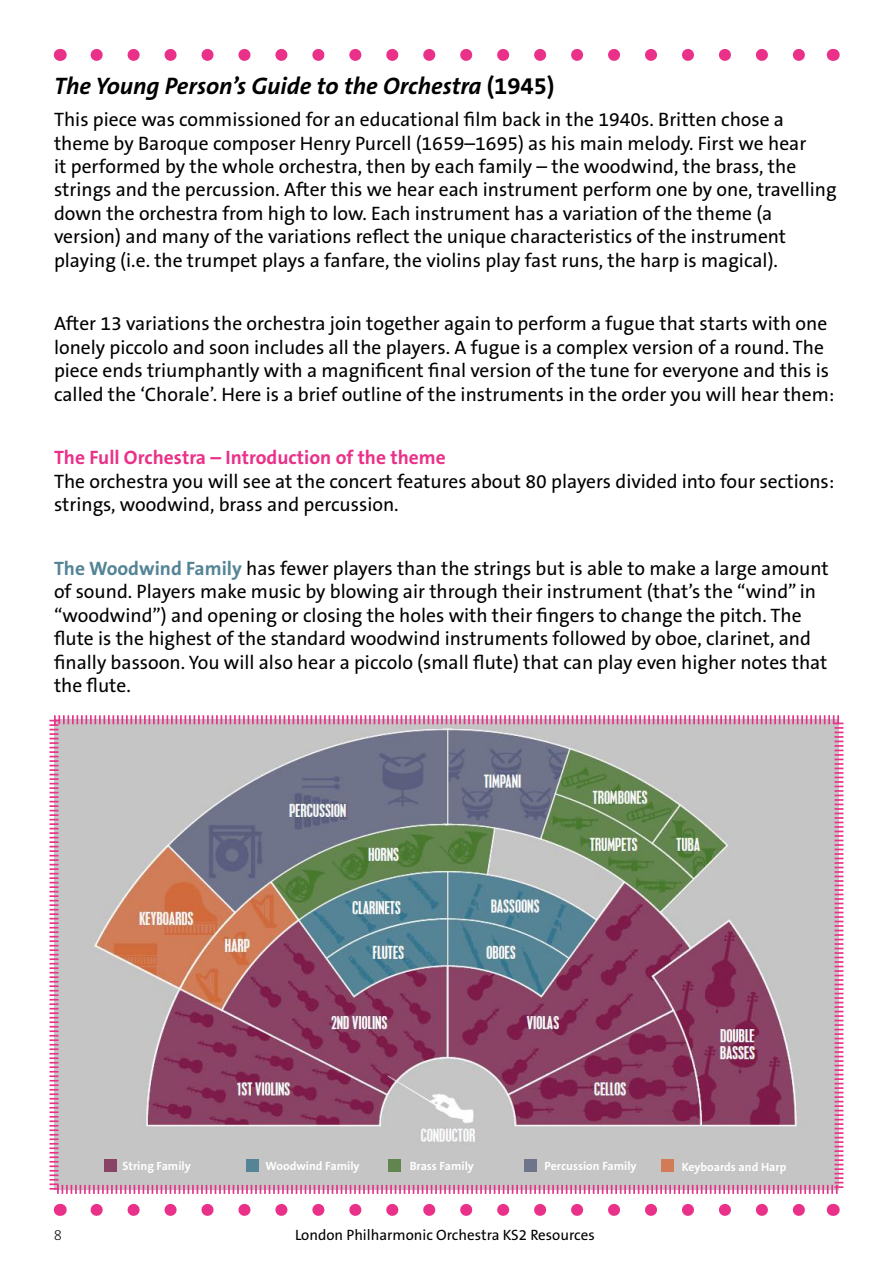
<style>
.page{position:relative;width:893px;height:1263px;background:#fff}
.page>*{position:absolute;margin:0;border:0;box-sizing:border-box;transform-origin:0 0}
.t1{font:italic 700 24px "The Sans B7";color:#000}
.t2{font:19.5px/23.4px "The Sans B5 Plain";color:#000}
.t3{font:700 19.5px "The Sans B7";color:#ea3189}
.t4{font:15px "The Sans B5 Plain";color:#000}
.t5{font:200 15px "The Sans B2";color:#000}
.t6{font:700 12px "The Sans B7";color:#fff}
.s1{font-style:normal}
.s2{font-family:"The Sans B7";font-weight:700;color:#548495}
</style>
<div class="page">
<svg style="left:49px;top:715px;width:795px;height:479px;background:#a48f98"></svg>
<svg style="left:97px;top:49px;width:708px;height:12px"></svg>
<svg style="left:60px;top:49px;width:1px;height:12px"></svg>
<svg style="left:833px;top:49px;width:1px;height:12px"></svg>
<svg style="left:97px;top:1204px;width:708px;height:12px"></svg>
<svg style="left:60px;top:1204px;width:1px;height:12px"></svg>
<svg style="left:833px;top:1204px;width:1px;height:12px"></svg>
<div style="left:104px;top:1159px;width:12px;height:12px;background:#894364"></div>
<div style="left:246px;top:1159px;width:13px;height:12px;background:#548495"></div>
<div style="left:389px;top:1159px;width:12px;height:12px;background:#628550"></div>
<div style="left:525px;top:1159px;width:12px;height:12px;background:#6e7489"></div>
<div style="left:661px;top:1159px;width:12px;height:12px;background:#d17c57"></div>
<p class="t1" style="left:54px;top:73px;width:502px">The Young Person’s Guide to the Orchestra <span class="s1">(1945)</span></p>
<p class="t2" style="left:54px;top:109px;width:784px">This piece was commissioned for an educational film back in the 1940s. Britten chose a theme by Baroque composer Henry Purcell (1659–1695) as his main melody. First we hear<br>it performed by the whole orchestra, then by each family – the woodwind, the brass, the strings and the percussion. After this we hear each instrument perform one by one, travelling down the orchestra from high to low. Each instrument has a variation of the theme (a version) and many of the variations reflect the unique characteristics of the instrument playing (i.e. the trumpet plays a fanfare, the violins play fast runs, the harp is magical).</p>
<p class="t2" style="left:54px;top:313px;width:782px">After 13 variations the orchestra join together again to perform a fugue that starts with one lonely piccolo and soon includes all the players. A fugue is a complex version of a round. The piece ends triumphantly with a magnificent final version of the tune for everyone and this is called the ‘Chorale’. Here is a brief outline of the instruments in the order you will hear them:</p>
<p class="t3" style="left:54px;top:447px;width:393px">The Full Orchestra – Introduction of the theme</p>
<p class="t2" style="left:54px;top:470px;width:782px">The orchestra you will see at the concert features about 80 players divided into four sections: strings, woodwind, brass and percussion.</p>
<p class="t2" style="left:54px;top:557px;width:776px"><span class="s2">The Woodwind Family</span> has fewer players than the strings but is able to make a large amount of sound. Players make music by blowing air through their instrument (that’s the “wind” in “woodwind”) and opening or closing the holes with their fingers to change the pitch. The flute is the highest of the standard woodwind instruments followed by oboe, clarinet, and finally bassoon. You will also hear a piccolo (small flute) that can play even higher notes that the flute.</p>
<p class="t5" style="left:54px;top:1226px;width:10px">8</p>
<p class="t6" style="left:122px;top:1159px;width:70px">String Family</p>
<p class="t6" style="left:265px;top:1159px;width:96px">Woodwind Family</p>
<p class="t6" style="left:410px;top:1159px;width:66px">Brass Family</p>
<p class="t6" style="left:544px;top:1159px;width:94px">Percussion Family</p>
<p class="t6" style="left:682px;top:1160px;width:106px">Keyboards and Harp</p>
<p class="t4" style="left:295px;top:1226px;width:301px">London Philharmonic Orchestra KS2 Resources</p>
</div>
